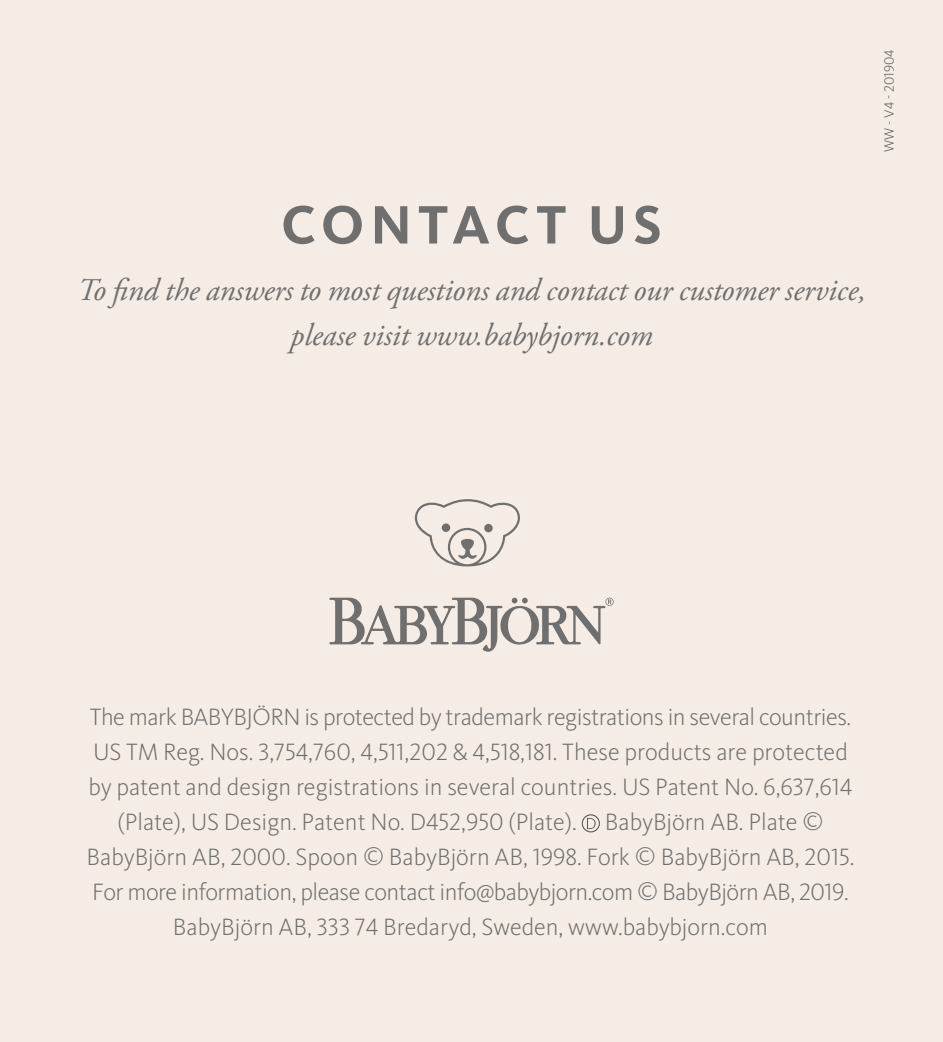
<style>
.page{position:relative;width:943px;height:1042px;background:#f5ede5}
.page>*{position:absolute;margin:0;border:0;box-sizing:border-box;transform-origin:0 0}
.t1{font:700 56px "Kievit Pro";letter-spacing:.1em;color:#706f6f}
.t2{font:italic 31.5px/45.5px "Adobe Garamond Pro";letter-spacing:-.005em;color:#706f6f;text-align:center}
.t3{font:300 24.5px/35px "Kievit Pro";color:#706f6f;text-align:center}
.t4{font:300 14px "Kievit Pro";letter-spacing:-.005em;color:#575756}
</style>
<div class="page">
<svg style="left:587px;top:818px;width:8px;height:11px"></svg>
<div style="left:582px;top:814px;width:18px;height:18px;border:1px solid #000;border-radius:50%"></div>
<svg style="left:329px;top:598px;width:278px;height:54px"></svg>
<svg style="left:605px;top:598px;width:8px;height:8px"></svg>
<svg style="left:606px;top:598px;width:7px;height:7px"></svg>
<svg style="left:415px;top:499px;width:105px;height:67px"></svg>
<p class="t4" style="left:880px;top:152px;width:104px;rotate:-90deg">WW - V4 - 201904</p>
<h1 class="t1" style="left:281px;top:191px;width:382px">CONTACT US</h1>
<p class="t2" style="left:77px;top:268px;width:790px">To find the answers to most questions and contact our customer service, please visit www.babybjorn.com</p>
<p class="t3" style="left:87px;top:699px;width:769px">The mark BABYBJÖRN is protected by trademark registrations in several countries.<br>US TM Reg. Nos. 3,754,760, 4,511,202 &amp; 4,518,181. These products are protected by patent and design registrations in several countries. US Patent No. 6,637,614 (Plate), US Design. Patent No. D452,950 (Plate). BabyBjörn AB. Plate © BabyBjörn AB, 2000. Spoon © BabyBjörn AB, 1998. Fork © BabyBjörn AB, 2015.<br>For more information, please contact info@babybjorn.com © BabyBjörn AB, 2019.<br>BabyBjörn AB, 333 74 Bredaryd, Sweden, www.babybjorn.com</p>
</div>
